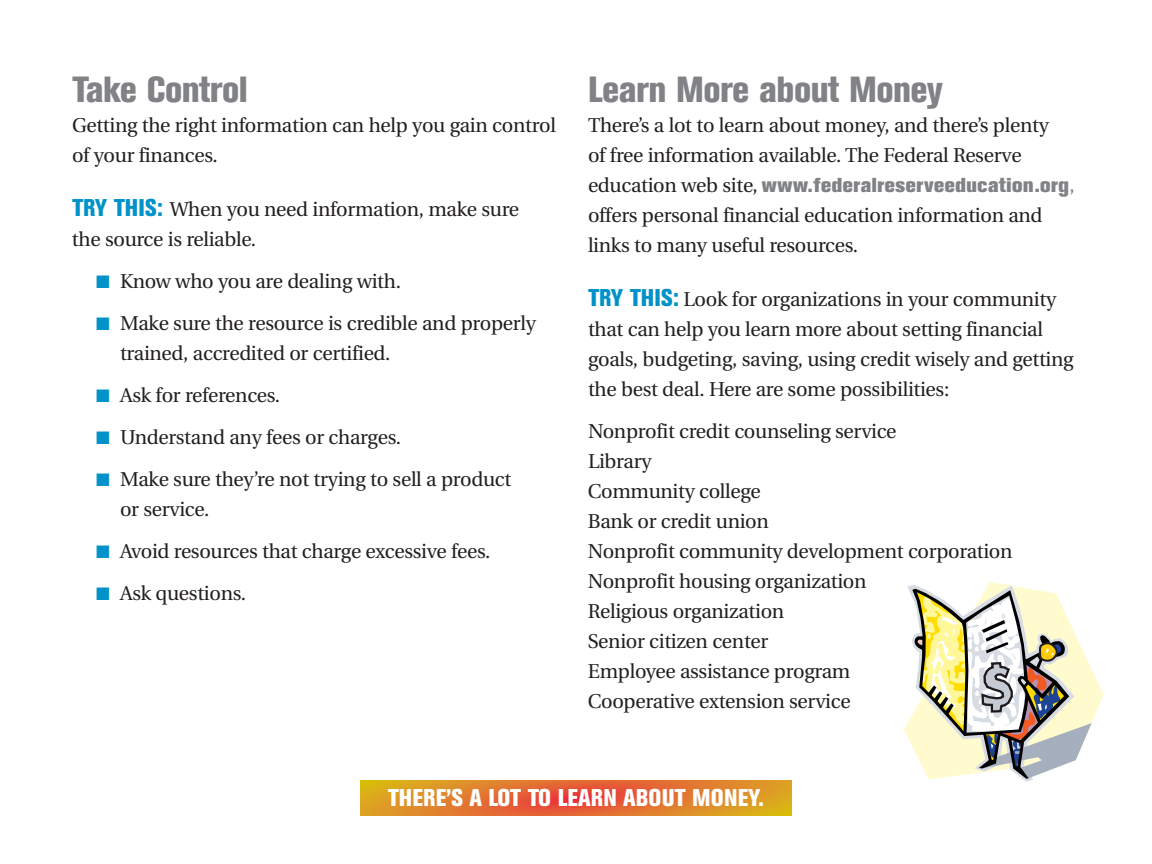
<style>
.page{position:relative;width:1152px;height:864px;background:#fff}
.page>*{position:absolute;margin:0;border:0;box-sizing:border-box;transform-origin:0 0}
.t1{font:800 condensed 36px "Akzidenz Grotesk BE";letter-spacing:-.015em;color:#808285}
.t2{font:800 condensed 24px "Akzidenz Grotesk BE";letter-spacing:.005em;color:#fff}
.t3{font:20px/30px "Utopia";letter-spacing:-.015em;color:#231f20}
.s1{font-family:"Akzidenz Grotesk BE";font-weight:800;font-stretch:condensed;font-size:24px;color:#0092c8}
.s2{color:#0092c8}
.s3{font-family:"Akzidenz Grotesk BE";font-weight:800;color:#808285}
.s4{color:#808285}
</style>
<div class="page">
<svg style="left:904px;top:582px;width:200px;height:200px"></svg>
<svg style="left:360px;top:780px;width:432px;height:36px;background:#e17c2d"></svg>
<h2 class="t1" style="left:72px;top:77px;width:177px">Take Control</h2>
<p class="t3" style="left:72px;top:112px;width:485px">Getting the right information can help you gain control of your finances.</p>
<p class="t3" style="left:72px;top:196px;width:449px"><span class="s1">TRY THIS:</span> When you need information, make sure the source is reliable.</p>
<p class="t3" style="left:96px;top:268px;width:307px"><span class="s2">■</span> Know who you are dealing with.</p>
<p class="t3" style="left:120px;top:310px;width:417px;text-indent:-24px"><span class="s2">■</span> Make sure the resource is credible and properly trained, accredited or certified.</p>
<p class="t3" style="left:96px;top:382px;width:186px"><span class="s2">■</span> Ask for references.</p>
<p class="t3" style="left:96px;top:424px;width:306px"><span class="s2">■</span> Understand any fees or charges.</p>
<p class="t3" style="left:120px;top:466px;width:393px;text-indent:-24px"><span class="s2">■</span> Make sure they’re not trying to sell a product or service.</p>
<p class="t3" style="left:96px;top:538px;width:396px"><span class="s2">■</span> Avoid resources that charge excessive fees.</p>
<p class="t3" style="left:96px;top:580px;width:152px"><span class="s2">■</span> Ask questions.</p>
<h2 class="t1" style="left:588px;top:77px;width:356px">Learn More about Money</h2>
<p class="t3" style="left:588px;top:112px;width:488px">There’s a lot to learn about money, and there’s plenty<br>of free information available. The Federal Reserve education web site, <span class="s3">www.federalreserveeducation.org</span><span class="s4">, </span>offers personal financial education information and links to many useful resources.</p>
<p class="t3" style="left:588px;top:286px;width:487px"><span class="s1">TRY THIS:</span> Look for organizations in your community that can help you learn more about setting financial goals, budgeting, saving, using credit wisely and getting the best deal. Here are some possibilities:</p>
<p class="t3" style="left:588px;top:418px;width:426px">Nonprofit credit counseling service<br>Library<br>Community college<br>Bank or credit union<br>Nonprofit community development corporation<br>Nonprofit housing organization<br>Religious organization<br>Senior citizen center<br>Employee assistance program<br>Cooperative extension service</p>
<p class="t2" style="left:388px;top:789px;width:378px">THERE’S A LOT TO LEARN ABOUT MONEY.</p>
</div>
